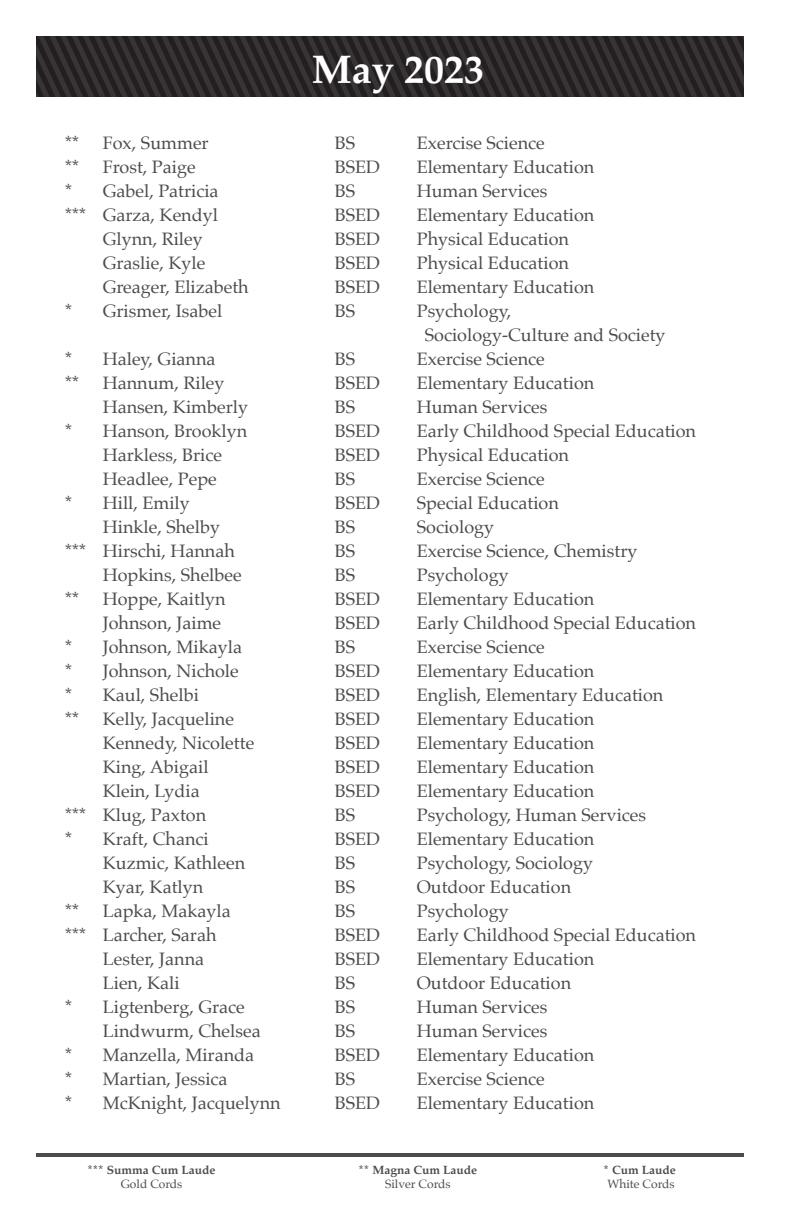
<style>
.page{position:relative;width:792px;height:1224px;background:#fff}
.page>*{position:absolute;margin:0;border:0;box-sizing:border-box;transform-origin:0 0}
.Headline{font:700 40px "Palatino";color:#fff}
.list_of_names{font:18px "Palatino";color:#4b4c4d}
.t1{font:700 12px "Palatino";color:#4b4c4d}
.t2{font:12px "Palatino";color:#4b4c4d}
</style>
<div class="page">
<svg style="left:36px;top:36px;width:708px;height:61px;background:#2d292a"></svg>
<hr style="left:36px;top:1153px;width:708px;height:4px;background:#4b4c4d">
<p class="Headline" style="left:312px;top:36px;width:174px">May 2023</p>
<p class="list_of_names" style="left:65px;top:127px;width:16px">**</p>
<p class="list_of_names" style="left:103px;top:127px;width:107px">Fox, Summer</p>
<p class="list_of_names" style="left:335px;top:127px;width:22px">BS</p>
<p class="list_of_names" style="left:417px;top:127px;width:130px">Exercise Science</p>
<p class="list_of_names" style="left:65px;top:151px;width:16px">**</p>
<p class="list_of_names" style="left:103px;top:151px;width:94px">Frost, Paige</p>
<p class="list_of_names" style="left:335px;top:151px;width:47px">BSED</p>
<p class="list_of_names" style="left:417px;top:151px;width:179px">Elementary Education</p>
<p class="list_of_names" style="left:65px;top:175px;width:155px">* Gabel, Patricia</p>
<p class="list_of_names" style="left:335px;top:175px;width:22px">BS</p>
<p class="list_of_names" style="left:417px;top:175px;width:132px">Human Services</p>
<p class="list_of_names" style="left:65px;top:199px;width:155px">*** Garza, Kendyl</p>
<p class="list_of_names" style="left:335px;top:199px;width:47px">BSED</p>
<p class="list_of_names" style="left:417px;top:199px;width:179px">Elementary Education</p>
<p class="list_of_names" style="left:103px;top:223px;width:102px">Glynn, Riley</p>
<p class="list_of_names" style="left:335px;top:223px;width:47px">BSED</p>
<p class="list_of_names" style="left:417px;top:223px;width:154px">Physical Education</p>
<p class="list_of_names" style="left:103px;top:247px;width:104px">Graslie, Kyle</p>
<p class="list_of_names" style="left:335px;top:247px;width:47px">BSED</p>
<p class="list_of_names" style="left:417px;top:247px;width:154px">Physical Education</p>
<p class="list_of_names" style="left:103px;top:271px;width:147px">Greager, Elizabeth</p>
<p class="list_of_names" style="left:335px;top:271px;width:47px">BSED</p>
<p class="list_of_names" style="left:417px;top:271px;width:179px">Elementary Education</p>
<p class="list_of_names" style="left:65px;top:295px;width:159px">* Grismer, Isabel</p>
<p class="list_of_names" style="left:335px;top:295px;width:22px">BS</p>
<p class="list_of_names" style="left:417px;top:295px;width:96px">Psychology,</p>
<p class="list_of_names" style="left:425px;top:319px;width:242px">Sociology-Culture and Society</p>
<p class="list_of_names" style="left:65px;top:343px;width:152px">* Haley, Gianna</p>
<p class="list_of_names" style="left:335px;top:343px;width:22px">BS</p>
<p class="list_of_names" style="left:417px;top:343px;width:130px">Exercise Science</p>
<p class="list_of_names" style="left:65px;top:367px;width:16px">**</p>
<p class="list_of_names" style="left:103px;top:367px;width:123px">Hannum, Riley</p>
<p class="list_of_names" style="left:335px;top:367px;width:47px">BSED</p>
<p class="list_of_names" style="left:417px;top:367px;width:179px">Elementary Education</p>
<p class="list_of_names" style="left:103px;top:391px;width:147px">Hansen, Kimberly</p>
<p class="list_of_names" style="left:335px;top:391px;width:22px">BS</p>
<p class="list_of_names" style="left:417px;top:391px;width:132px">Human Services</p>
<p class="list_of_names" style="left:65px;top:415px;width:184px">* Hanson, Brooklyn</p>
<p class="list_of_names" style="left:335px;top:415px;width:47px">BSED</p>
<p class="list_of_names" style="left:417px;top:415px;width:281px">Early Childhood Special Education</p>
<p class="list_of_names" style="left:103px;top:439px;width:121px">Harkless, Brice</p>
<p class="list_of_names" style="left:335px;top:439px;width:47px">BSED</p>
<p class="list_of_names" style="left:417px;top:439px;width:154px">Physical Education</p>
<p class="list_of_names" style="left:103px;top:463px;width:116px">Headlee, Pepe</p>
<p class="list_of_names" style="left:335px;top:463px;width:22px">BS</p>
<p class="list_of_names" style="left:417px;top:463px;width:130px">Exercise Science</p>
<p class="list_of_names" style="left:65px;top:487px;width:127px">* Hill, Emily</p>
<p class="list_of_names" style="left:335px;top:487px;width:47px">BSED</p>
<p class="list_of_names" style="left:417px;top:487px;width:144px">Special Education</p>
<p class="list_of_names" style="left:103px;top:511px;width:119px">Hinkle, Shelby</p>
<p class="list_of_names" style="left:335px;top:511px;width:22px">BS</p>
<p class="list_of_names" style="left:417px;top:511px;width:79px">Sociology</p>
<p class="list_of_names" style="left:65px;top:535px;width:172px">*** Hirschi, Hannah</p>
<p class="list_of_names" style="left:335px;top:535px;width:22px">BS</p>
<p class="list_of_names" style="left:417px;top:535px;width:222px">Exercise Science, Chemistry</p>
<p class="list_of_names" style="left:103px;top:559px;width:140px">Hopkins, Shelbee</p>
<p class="list_of_names" style="left:335px;top:559px;width:22px">BS</p>
<p class="list_of_names" style="left:417px;top:559px;width:93px">Psychology</p>
<p class="list_of_names" style="left:65px;top:583px;width:16px">**</p>
<p class="list_of_names" style="left:103px;top:583px;width:124px">Hoppe, Kaitlyn</p>
<p class="list_of_names" style="left:335px;top:583px;width:47px">BSED</p>
<p class="list_of_names" style="left:417px;top:583px;width:179px">Elementary Education</p>
<p class="list_of_names" style="left:103px;top:607px;width:120px">Johnson, Jaime</p>
<p class="list_of_names" style="left:335px;top:607px;width:47px">BSED</p>
<p class="list_of_names" style="left:417px;top:607px;width:281px">Early Childhood Special Education</p>
<p class="list_of_names" style="left:65px;top:631px;width:179px">* Johnson, Mikayla</p>
<p class="list_of_names" style="left:335px;top:631px;width:22px">BS</p>
<p class="list_of_names" style="left:417px;top:631px;width:130px">Exercise Science</p>
<p class="list_of_names" style="left:65px;top:655px;width:176px">* Johnson, Nichole</p>
<p class="list_of_names" style="left:335px;top:655px;width:47px">BSED</p>
<p class="list_of_names" style="left:417px;top:655px;width:179px">Elementary Education</p>
<p class="list_of_names" style="left:65px;top:679px;width:136px">* Kaul, Shelbi</p>
<p class="list_of_names" style="left:335px;top:679px;width:47px">BSED</p>
<p class="list_of_names" style="left:417px;top:679px;width:248px">English, Elementary Education</p>
<p class="list_of_names" style="left:65px;top:703px;width:16px">**</p>
<p class="list_of_names" style="left:103px;top:703px;width:133px">Kelly, Jacqueline</p>
<p class="list_of_names" style="left:335px;top:703px;width:47px">BSED</p>
<p class="list_of_names" style="left:417px;top:703px;width:179px">Elementary Education</p>
<p class="list_of_names" style="left:103px;top:727px;width:153px">Kennedy, Nicolette</p>
<p class="list_of_names" style="left:335px;top:727px;width:47px">BSED</p>
<p class="list_of_names" style="left:417px;top:727px;width:179px">Elementary Education</p>
<p class="list_of_names" style="left:103px;top:751px;width:107px">King, Abigail</p>
<p class="list_of_names" style="left:335px;top:751px;width:47px">BSED</p>
<p class="list_of_names" style="left:417px;top:751px;width:179px">Elementary Education</p>
<p class="list_of_names" style="left:103px;top:775px;width:98px">Klein, Lydia</p>
<p class="list_of_names" style="left:335px;top:775px;width:47px">BSED</p>
<p class="list_of_names" style="left:417px;top:775px;width:179px">Elementary Education</p>
<p class="list_of_names" style="left:65px;top:799px;width:143px">*** Klug, Paxton</p>
<p class="list_of_names" style="left:335px;top:799px;width:22px">BS</p>
<p class="list_of_names" style="left:417px;top:799px;width:231px">Psychology, Human Services</p>
<p class="list_of_names" style="left:65px;top:823px;width:145px">* Kraft, Chanci</p>
<p class="list_of_names" style="left:335px;top:823px;width:47px">BSED</p>
<p class="list_of_names" style="left:417px;top:823px;width:179px">Elementary Education</p>
<p class="list_of_names" style="left:103px;top:847px;width:144px">Kuzmic, Kathleen</p>
<p class="list_of_names" style="left:335px;top:847px;width:22px">BS</p>
<p class="list_of_names" style="left:417px;top:847px;width:178px">Psychology, Sociology</p>
<p class="list_of_names" style="left:103px;top:871px;width:102px">Kyar, Katlyn</p>
<p class="list_of_names" style="left:335px;top:871px;width:22px">BS</p>
<p class="list_of_names" style="left:417px;top:871px;width:156px">Outdoor Education</p>
<p class="list_of_names" style="left:65px;top:895px;width:16px">**</p>
<p class="list_of_names" style="left:103px;top:895px;width:130px">Lapka, Makayla</p>
<p class="list_of_names" style="left:335px;top:895px;width:22px">BS</p>
<p class="list_of_names" style="left:417px;top:895px;width:93px">Psychology</p>
<p class="list_of_names" style="left:65px;top:919px;width:153px">*** Larcher, Sarah</p>
<p class="list_of_names" style="left:335px;top:919px;width:47px">BSED</p>
<p class="list_of_names" style="left:417px;top:919px;width:281px">Early Childhood Special Education</p>
<p class="list_of_names" style="left:103px;top:943px;width:103px">Lester, Janna</p>
<p class="list_of_names" style="left:335px;top:943px;width:47px">BSED</p>
<p class="list_of_names" style="left:417px;top:943px;width:179px">Elementary Education</p>
<p class="list_of_names" style="left:103px;top:967px;width:78px">Lien, Kali</p>
<p class="list_of_names" style="left:335px;top:967px;width:22px">BS</p>
<p class="list_of_names" style="left:417px;top:967px;width:156px">Outdoor Education</p>
<p class="list_of_names" style="left:65px;top:991px;width:182px">* Ligtenberg, Grace</p>
<p class="list_of_names" style="left:335px;top:991px;width:22px">BS</p>
<p class="list_of_names" style="left:417px;top:991px;width:132px">Human Services</p>
<p class="list_of_names" style="left:103px;top:1015px;width:159px">Lindwurm, Chelsea</p>
<p class="list_of_names" style="left:335px;top:1015px;width:22px">BS</p>
<p class="list_of_names" style="left:417px;top:1015px;width:132px">Human Services</p>
<p class="list_of_names" style="left:65px;top:1039px;width:191px">* Manzella, Miranda</p>
<p class="list_of_names" style="left:335px;top:1039px;width:47px">BSED</p>
<p class="list_of_names" style="left:417px;top:1039px;width:179px">Elementary Education</p>
<p class="list_of_names" style="left:65px;top:1063px;width:164px">* Martian, Jessica</p>
<p class="list_of_names" style="left:335px;top:1063px;width:22px">BS</p>
<p class="list_of_names" style="left:417px;top:1063px;width:130px">Exercise Science</p>
<p class="list_of_names" style="left:65px;top:1087px;width:217px">* McKnight, Jacquelynn</p>
<p class="list_of_names" style="left:335px;top:1087px;width:47px">BSED</p>
<p class="list_of_names" style="left:417px;top:1087px;width:179px">Elementary Education</p>
<p class="t1" style="left:88px;top:1160px;width:129px">*** Summa Cum Laude</p>
<p class="t1" style="left:359px;top:1160px;width:120px">** Magna Cum Laude</p>
<p class="t1" style="left:604px;top:1160px;width:73px">* Cum Laude</p>
<p class="t2" style="left:121px;top:1174px;width:63px">Gold Cords</p>
<p class="t2" style="left:385px;top:1174px;width:67px">Silver Cords</p>
<p class="t2" style="left:607px;top:1174px;width:69px">White Cords</p>
</div>
